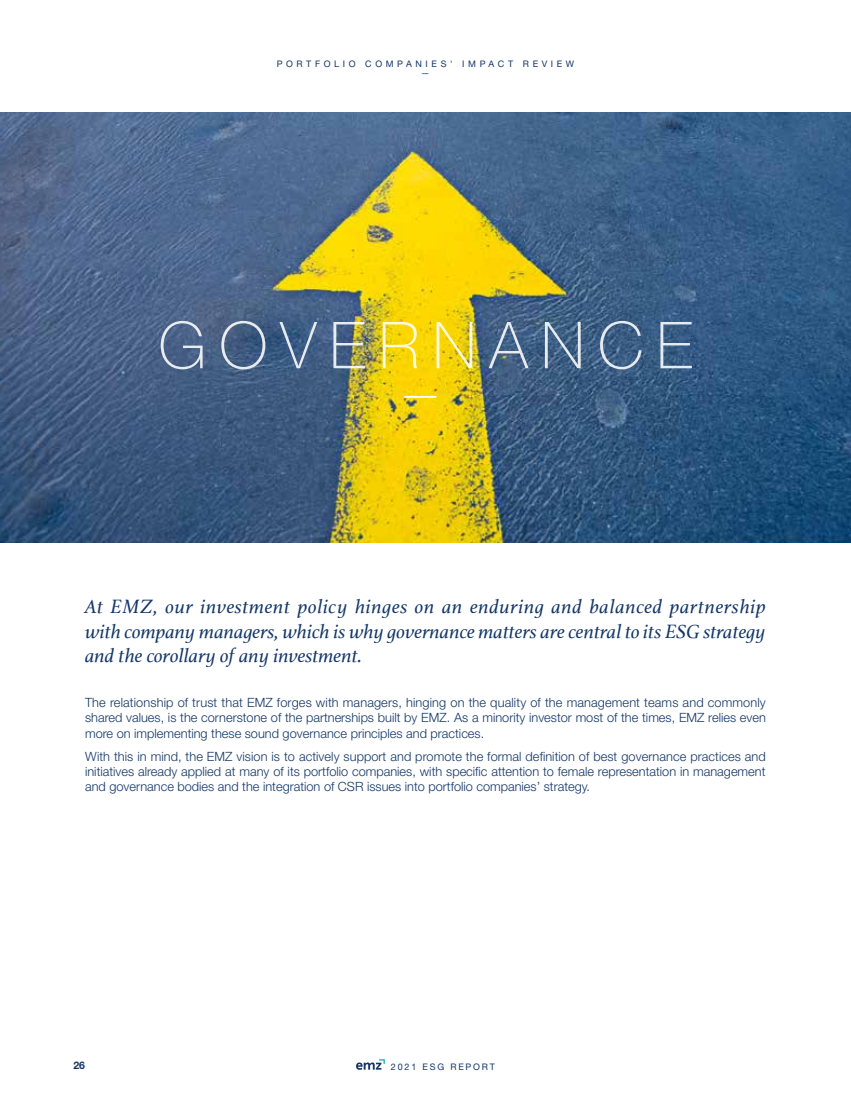
<style>
.page{position:relative;width:851px;height:1106px;background:#fff}
.page>*{position:absolute;margin:0;border:0;box-sizing:border-box;transform-origin:0 0}
.t1{font:100 64.8px "Helvetica Neue LT Std";letter-spacing:.2em;color:#fff}
.t2{font:italic 20.25px/24.3px "Athelas";color:#133667;text-align:justify}
.t3{font:300 12.75px/15.3px "Helvetica Neue LT Std";color:#133667;text-align:justify}
.t4{font:700 10.5px "Helvetica Neue LT Std";color:#133667}
.t5{font:9px "Helvetica Neue LT Std";letter-spacing:.4em;color:#133667}
.t6{font:9px "Helvetica Neue LT Std";letter-spacing:.2em;color:#133667}
.t7{font:700 9px "Helvetica Neue LT Std";color:#1fadb1}
</style>
<div class="page">
<img style="left:0;top:113px;width:850px;height:429px">
<hr style="left:404px;top:396px;width:32px;height:2px;background:#fff">
<svg style="left:356px;top:1059px;width:29px;height:10px"></svg>
<p class="t5" style="left:277px;top:59px;width:299px">PORTFOLIO COMPANIES' IMPACT REVIEW</p>
<p class="t7" style="left:421px;top:68px;width:10px">—</p>
<h1 class="t1" style="left:158px;top:308px;width:536px">GOVERNANCE</h1>
<h2 class="t2" style="left:85px;top:594px;width:682px">At EMZ, our investment policy hinges on an enduring and balanced partnership with company managers, which is why governance matters are central to its ESG strategy and the corollary of any investment.</h2>
<p class="t3" style="left:85px;top:694px;width:682px">The relationship of trust that EMZ forges with managers, hinging on the quality of the management teams and commonly shared values, is the cornerstone of the partnerships built by EMZ. As a minority investor most of the times, EMZ relies even more on implementing these sound governance principles and practices.</p>
<p class="t3" style="left:85px;top:748px;width:682px">With this in mind, the EMZ vision is to actively support and promote the formal definition of best governance practices and initiatives already applied at many of its portfolio companies, with specific attention to female representation in management and governance bodies and the integration of CSR issues into portfolio companies’ strategy.</p>
<p class="t4" style="left:73px;top:1058px;width:13px">26</p>
<p class="t6" style="left:391px;top:1061px;width:105px">2021 ESG REPORT</p>
</div>
